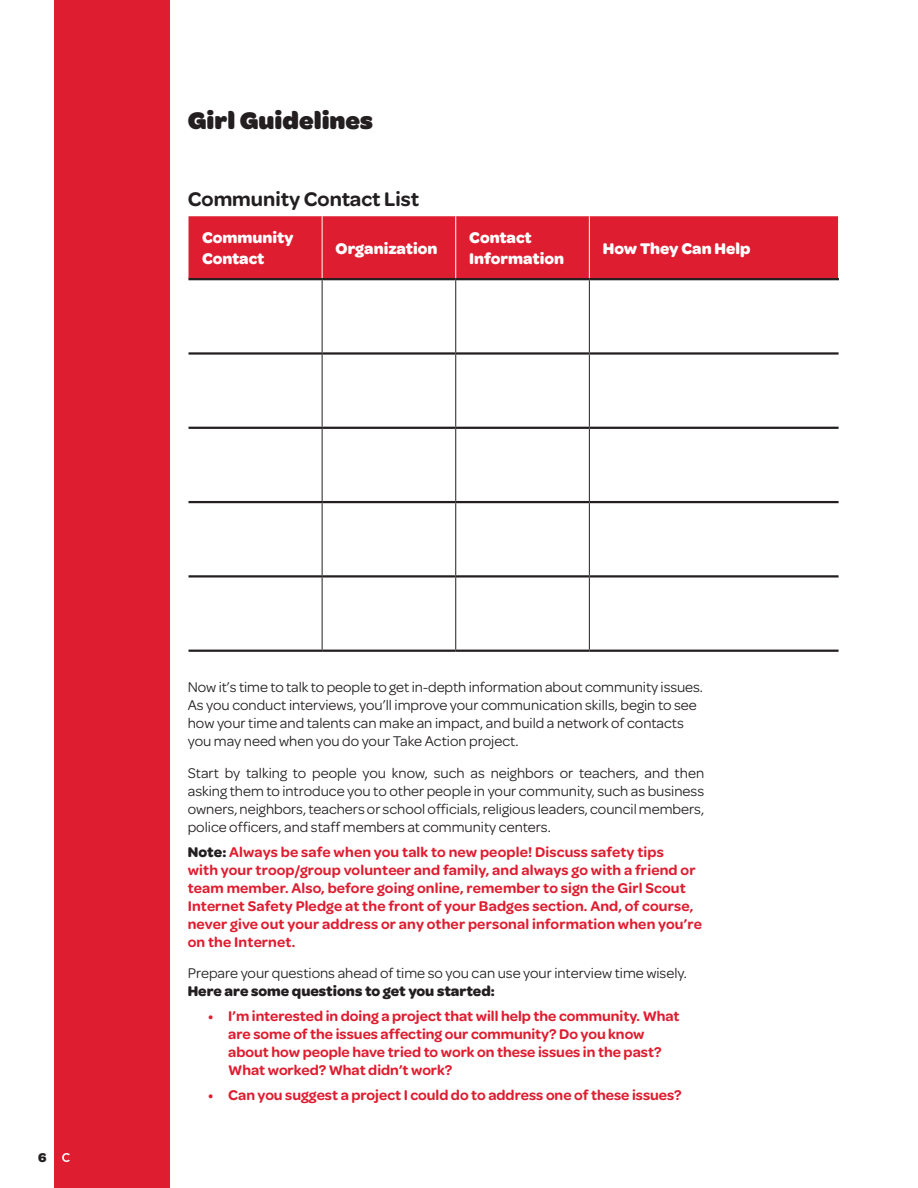
<style>
.page{position:relative;width:918px;height:1188px;background:#fff}
.page>*{position:absolute;margin:0;border:0;box-sizing:border-box;transform-origin:0 0}
.t1{font:900 25.5px "Omnes Girl Scouts";color:#231f20}
.t2{font:600 21px "Omnes Girl Scouts";color:#231f20}
.t3{font:700 16.5px/21px "Omnes Girl Scouts";color:#fff}
.t4{font:15px/18px "Omnes Girl Scouts";color:#231f20}
.t5{font:600 15px/18px "Omnes Girl Scouts";letter-spacing:.005em;color:#de1d30}
.t6{font:700 15px "Omnes Girl Scouts";color:#231f20}
.t7{font:700 13.5px "Omnes Girl Scouts";color:#231f20}
.s1{font-weight:700;color:#231f20}
</style>
<div class="page">
<div style="left:54px;top:0;width:116px;height:1187px;background:#de1d30"></div>
<svg style="left:62px;top:1153px;width:8px;height:8px"></svg>
<div style="left:188px;top:216px;width:649px;height:62px;background:#de1d30"></div>
<hr style="left:322px;top:280px;width:1px;height:72px;background:#231f20">
<hr style="left:455px;top:280px;width:1px;height:72px;background:#231f20">
<hr style="left:589px;top:280px;width:1px;height:72px;background:#231f20">
<hr style="left:322px;top:354px;width:1px;height:72px;background:#231f20">
<hr style="left:455px;top:354px;width:1px;height:72px;background:#231f20">
<hr style="left:589px;top:354px;width:1px;height:72px;background:#231f20">
<hr style="left:322px;top:429px;width:1px;height:72px;background:#231f20">
<hr style="left:455px;top:429px;width:1px;height:72px;background:#231f20">
<hr style="left:589px;top:429px;width:1px;height:72px;background:#231f20">
<hr style="left:322px;top:503px;width:1px;height:72px;background:#231f20">
<hr style="left:455px;top:503px;width:1px;height:72px;background:#231f20">
<hr style="left:589px;top:503px;width:1px;height:72px;background:#231f20">
<hr style="left:322px;top:577px;width:1px;height:72px;background:#231f20">
<hr style="left:455px;top:577px;width:1px;height:72px;background:#231f20">
<hr style="left:589px;top:577px;width:1px;height:72px;background:#231f20">
<hr style="left:188px;top:575px;width:134px;height:2px;background:#231f20">
<hr style="left:322px;top:575px;width:133px;height:2px;background:#231f20">
<hr style="left:455px;top:575px;width:134px;height:2px;background:#231f20">
<hr style="left:589px;top:575px;width:249px;height:2px;background:#231f20">
<hr style="left:188px;top:649px;width:134px;height:2px;background:#231f20">
<hr style="left:321px;top:216px;width:1px;height:62px;background:#fff">
<hr style="left:322px;top:649px;width:133px;height:2px;background:#231f20">
<hr style="left:455px;top:649px;width:134px;height:2px;background:#231f20">
<hr style="left:589px;top:649px;width:249px;height:2px;background:#231f20">
<hr style="left:188px;top:278px;width:134px;height:2px;background:#231f20">
<hr style="left:322px;top:278px;width:133px;height:2px;background:#231f20">
<hr style="left:455px;top:278px;width:134px;height:2px;background:#231f20">
<hr style="left:589px;top:278px;width:249px;height:2px;background:#231f20">
<hr style="left:188px;top:352px;width:134px;height:2px;background:#231f20">
<hr style="left:322px;top:352px;width:133px;height:2px;background:#231f20">
<hr style="left:455px;top:352px;width:134px;height:2px;background:#231f20">
<hr style="left:589px;top:352px;width:249px;height:2px;background:#231f20">
<hr style="left:188px;top:426px;width:134px;height:3px;background:#231f20">
<hr style="left:322px;top:426px;width:133px;height:3px;background:#231f20">
<hr style="left:455px;top:426px;width:134px;height:3px;background:#231f20">
<hr style="left:589px;top:426px;width:249px;height:3px;background:#231f20">
<hr style="left:188px;top:501px;width:134px;height:2px;background:#231f20">
<hr style="left:322px;top:501px;width:133px;height:2px;background:#231f20">
<hr style="left:455px;top:501px;width:134px;height:2px;background:#231f20">
<hr style="left:589px;top:501px;width:249px;height:2px;background:#231f20">
<hr style="left:455px;top:216px;width:1px;height:62px;background:#fff">
<hr style="left:588px;top:216px;width:1px;height:62px;background:#fff">
<h1 class="t1" style="left:188px;top:101px;width:187px">Girl Guidelines</h1>
<h2 class="t2" style="left:188px;top:184px;width:233px">Community Contact List</h2>
<p class="t3" style="left:202px;top:226px;width:93px">Community<br>Contact</p>
<p class="t3" style="left:335px;top:237px;width:103px">Organization</p>
<p class="t3" style="left:469px;top:226px;width:96px">Contact<br>Information</p>
<p class="t3" style="left:602px;top:237px;width:149px">How They Can Help</p>
<p class="t7" style="left:38px;top:1147px;width:10px">6</p>
<p class="t4" style="left:188px;top:677px;width:516px">Now it’s time to talk to people to get in-depth information about community issues.<br>As you conduct interviews, you’ll improve your communication skills, begin to see how your time and talents can make an impact, and build a network of contacts you may need when you do your Take Action project.</p>
<p class="t4" style="left:188px;top:763px;width:517px;text-align:justify">Start by talking to people you know, such as neighbors or teachers, and then asking them to introduce you to other people in your community, such as business owners, neighbors, teachers or school officials, religious leaders, council members, police officers, and staff members at community centers.</p>
<p class="t5" style="left:188px;top:841px;width:515px"><span class="s1">Note:</span> Always be safe when you talk to new people! Discuss safety tips<br>with your troop/group volunteer and family, and always go with a friend or team member. Also, before going online, remember to sign the Girl Scout Internet Safety Pledge at the front of your Badges section. And, of course, never give out your address or any other personal information when you’re on the Internet.</p>
<p class="t4" style="left:188px;top:963px;width:500px">Prepare your questions ahead of time so you can use your interview time wisely.</p>
<p class="t6" style="left:188px;top:980px;width:308px">Here are some questions to get you started:</p>
<p class="t5" style="left:228px;top:1006px;width:452px;text-indent:-20px">• I’m interested in doing a project that will help the community. What are some of the issues affecting our community? Do you know about how people have tried to work on these issues in the past?<br>What worked? What didn’t work?</p>
<p class="t5" style="left:208px;top:1084px;width:475px">• Can you suggest a project I could do to address one of these issues?</p>
</div>
